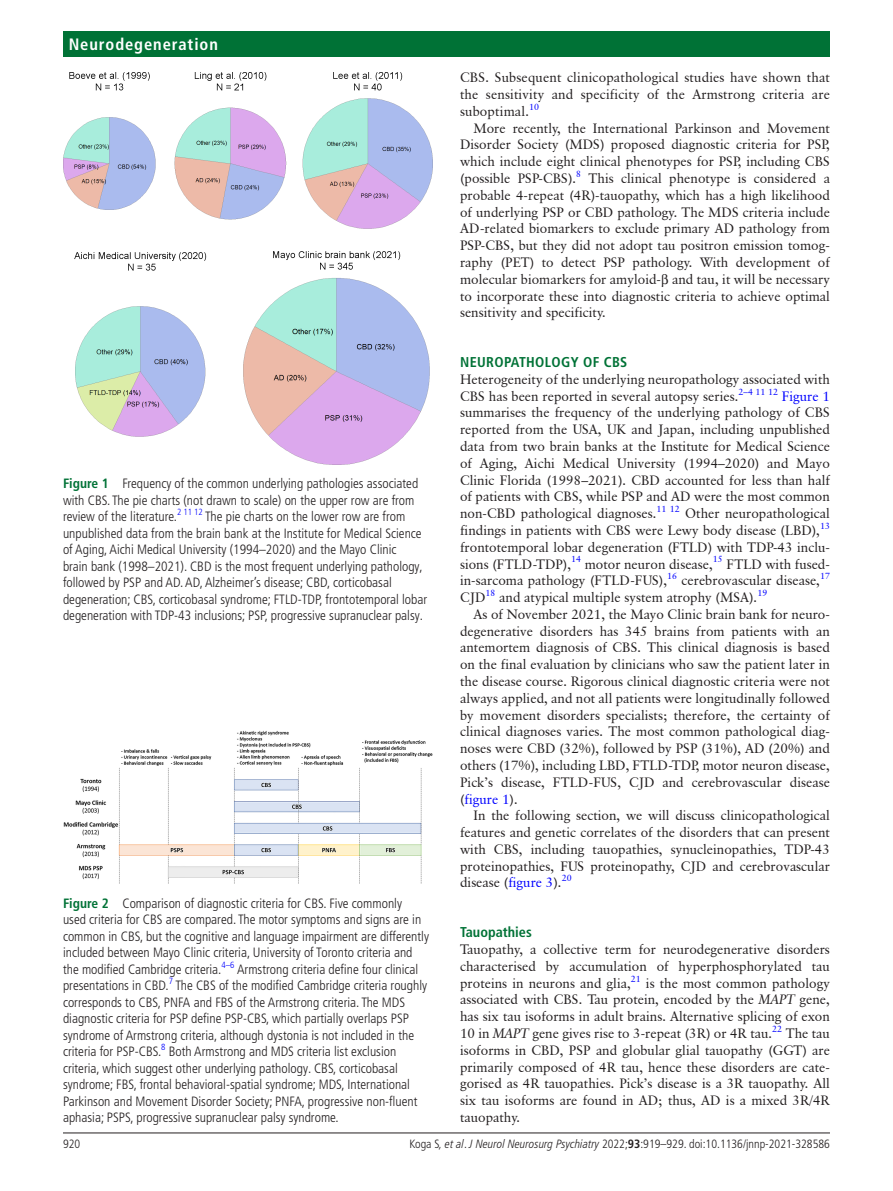
<style>
.page{position:relative;width:893px;height:1191px;background:#fff}
.page>*{position:absolute;margin:0;border:0;box-sizing:border-box;transform-origin:0 0}
.t1{font:700 condensed 16.5px "Frutiger LT Pro";letter-spacing:.055em;color:#fff}
.t2{font:700 condensed 14.25px "Frutiger LT Pro";letter-spacing:.025em;color:#007236}
.t3{font:700 condensed 14.25px "Frutiger LT Pro";color:#007236}
.t4{font:13.5px/16.8px "Classical Garamond BT";color:#231f20;text-align:justify}
.t5{font:300 condensed 13.5px/16.5px "Frutiger LT Pro";color:#231f20}
.t6{font:300 condensed 12px "Frutiger LT Pro";color:#231f20}
.t7{font:9px "Classical Garamond BT";color:#00f}
.s1{font-weight:700;color:#007236}
.s2{color:#00f}
.s3{font-style:italic}
.s4{font-weight:700}
</style>
<div class="page">
<hr style="left:63px;top:1132px;width:767px;height:1px;background:#231f20">
<div style="left:63px;top:31px;width:767px;height:25px;background:#007236"></div>
<img style="left:63px;top:72px;width:370px;height:392px">
<img style="left:63px;top:731px;width:370px;height:152px">
<p class="t1" style="left:69px;top:34px;width:151px">Neurodegeneration</p>
<p class="t5" style="left:63px;top:475px;width:366px"><span class="s1">Figure 1</span> Frequency of the common underlying pathologies associated with CBS. The pie charts (not drawn to scale) on the upper row are from review of the literature.<sup>2</sup> <sup>11</sup> <sup>12</sup> The pie charts on the lower row are from unpublished data from the brain bank at the Institute for Medical Science of Aging, Aichi Medical University (1994–2020) and the Mayo Clinic<br>brain bank (1998–2021). CBD is the most frequent underlying pathology, followed by PSP and AD. AD, Alzheimer’s disease; CBD, corticobasal degeneration; CBS, corticobasal syndrome; FTLD-TDP, frontotemporal lobar degeneration with TDP-43 inclusions; PSP, progressive supranuclear palsy.</p>
<p class="t5" style="left:63px;top:894px;width:368px"><span class="s1">Figure 2</span> Comparison of diagnostic criteria for CBS. Five commonly<br>used criteria for CBS are compared. The motor symptoms and signs are in common in CBS, but the cognitive and language impairment are differently included between Mayo Clinic criteria, University of Toronto criteria and the modified Cambridge criteria.<sup>4–6</sup> Armstrong criteria define four clinical presentations in CBD.<sup>7</sup> The CBS of the modified Cambridge criteria roughly corresponds to CBS, PNFA and FBS of the Armstrong criteria. The MDS diagnostic criteria for PSP define PSP-CBS, which partially overlaps PSP syndrome of Armstrong criteria, although dystonia is not included in the criteria for PSP-CBS.<sup>8</sup> Both Armstrong and MDS criteria list exclusion criteria, which suggest other underlying pathology. CBS, corticobasal syndrome; FBS, frontal behavioral-spatial syndrome; MDS, International Parkinson and Movement Disorder Society; PNFA, progressive non-fluent aphasia; PSPS, progressive supranuclear palsy syndrome.</p>
<p class="t4" style="left:460px;top:69px;width:371px">CBS. Subsequent clinicopathological studies have shown that the sensitivity and specificity of the Armstrong criteria are suboptimal.<sup>10</sup></p>
<p class="t4" style="left:460px;top:119px;width:371px;text-indent:14px">More recently, the International Parkinson and Movement Disorder Society (MDS) proposed diagnostic criteria for PSP, which include eight clinical phenotypes for PSP, including CBS (possible PSP-CBS).<sup>8</sup> This clinical phenotype is considered a probable 4-repeat (4R)-tauopathy, which has a high likelihood of underlying PSP or CBD pathology. The MDS criteria include AD-related biomarkers to exclude primary AD pathology from PSP-CBS, but they did not adopt tau positron emission tomog&shy;raphy (PET) to detect PSP pathology. With development of molecular biomarkers for amyloid- and tau, it will be necessary to incorporate these into diagnostic criteria to achieve optimal sensitivity and specificity.</p>
<p class="t2" style="left:460px;top:353px;width:169px">NEUROPATHOLOGY OF CBS</p>
<p class="t4" style="left:460px;top:370px;width:371px">Heterogeneity of the underlying neuropathology associated with CBS has been reported in several autopsy series.<sup>2–4</sup> <sup>11</sup> <sup>12</sup> <span class="s2">Figure 1 </span>summarises the frequency of the underlying pathology of CBS reported from the USA, UK and Japan, including unpublished data from two brain banks at the Institute for Medical Science of Aging, Aichi Medical University (1994–2020) and Mayo Clinic Florida (1998–2021). CBD accounted for less than half of patients with CBS, while PSP and AD were the most common non-CBD pathological diagnoses.<sup>11</sup> <sup>12</sup> Other neuropathological findings in patients with CBS were Lewy body disease (LBD),<sup>13 </sup>frontotemporal lobar degeneration (FTLD) with TDP-43 inclu&shy;sions (FTLD-TDP),<sup>14</sup> motor neuron disease,</p>
<p class="t7" style="left:713px;top:554px;width:11px">15</p>
<p class="t4" style="left:460px;top:555px;width:371px;text-indent:266px">FTLD with fused&shy;in-sarcoma pathology (FTLD-FUS),<sup>16</sup> cerebrovascular disease,<sup>17<br></sup>CJD<sup>18</sup> and atypical multiple system atrophy (MSA).<sup>19</sup></p>
<p class="t4" style="left:460px;top:605px;width:371px;text-indent:14px">As of November 2021, the Mayo Clinic brain bank for neuro&shy;degenerative disorders has 345 brains from patients with an antemortem diagnosis of CBS. This clinical diagnosis is based on the final evaluation by clinicians who saw the patient later in the disease course. Rigorous clinical diagnostic criteria were not always applied, and not all patients were longitudinally followed by movement disorders specialists; therefore, the certainty of clinical diagnoses varies. The most common pathological diag&shy;noses were CBD (32%), followed by PSP (31%), AD (20%) and others (17%), including LBD, FTLD-TDP, motor neuron disease, Pick’s disease, FTLD-FUS, CJD and cerebrovascular disease (<span class="s2">figure 1</span>).</p>
<p class="t4" style="left:460px;top:807px;width:371px;text-indent:14px">In the following section, we will discuss clinicopathological features and genetic correlates of the disorders that can present with CBS, including tauopathies, synucleinopathies, TDP-43 proteinopathies, FUS proteinopathy, CJD and cerebrovascular disease (<span class="s2">figure 3</span>).<sup>20</sup></p>
<p class="t3" style="left:460px;top:923px;width:73px">Tauopathies</p>
<p class="t4" style="left:460px;top:940px;width:371px">Tauopathy, a collective term for neurodegenerative disorders characterised by accumulation of hyperphosphorylated tau proteins in neurons and glia,<sup>21</sup> is the most common pathology associated with CBS. Tau protein, encoded by the <span class="s3">MAPT</span> gene, has six tau isoforms in adult brains. Alternative splicing of exon 10 in <span class="s3">MAPT</span> gene gives rise to 3-repeat (3R) or 4R tau.<sup>22</sup> The tau isoforms in CBD, PSP and globular glial tauopathy (GGT) are primarily composed of 4R tau, hence these disorders are cate&shy;gorised as 4R tauopathies. Pick’s disease is a 3R tauopathy. All six tau isoforms are found in AD; thus, AD is a mixed 3R/4R tauopathy.</p>
<p class="t6" style="left:63px;top:1136px;width:19px">920</p>
<p class="t6" style="left:410px;top:1136px;width:422px">Koga S<span class="s3">, et al</span>. <span class="s3">J Neurol Neurosurg Psychiatry</span> 2022;<span class="s4">93</span>:919–929. doi:10.1136/jnnp-2021-328586</p>
</div>
